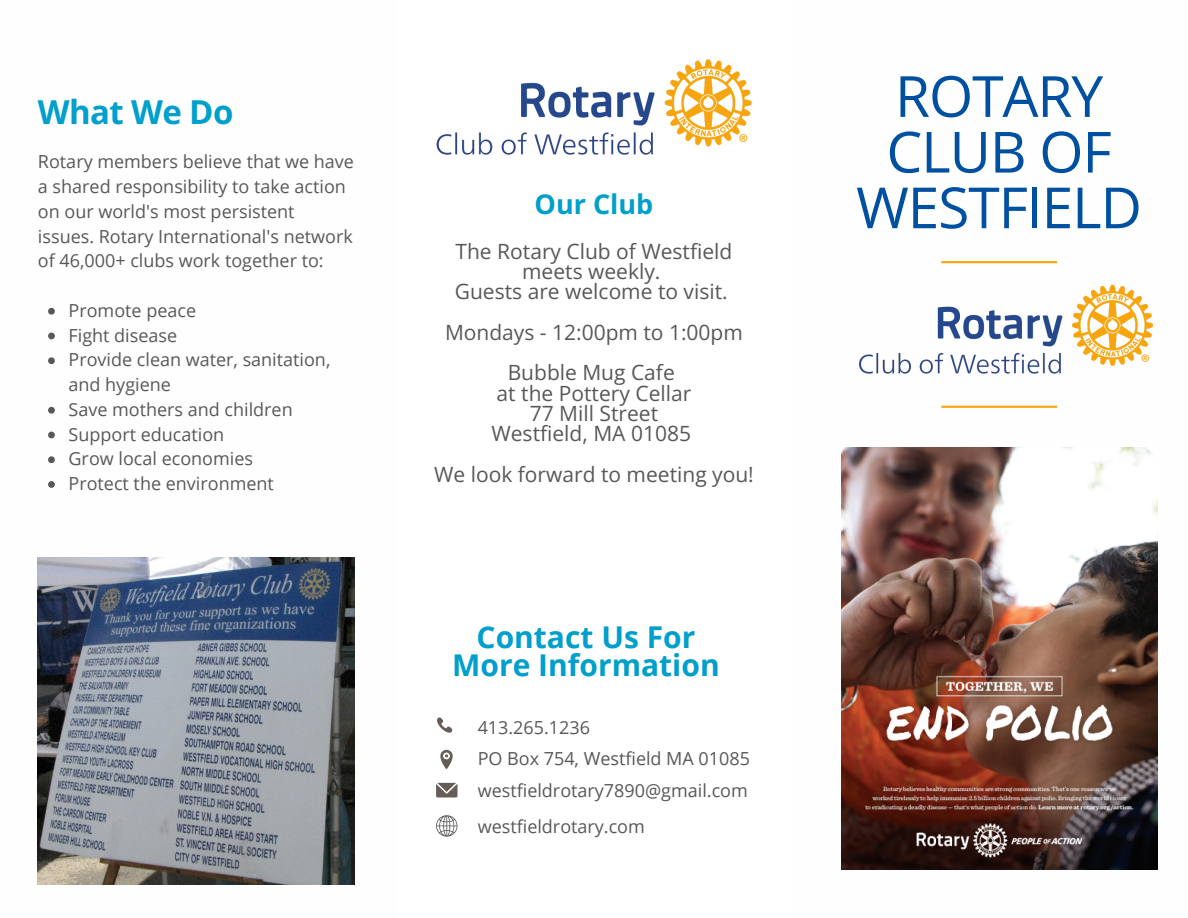
<style>
.page{position:relative;width:1188px;height:918px;background:#fff}
.page>*{position:absolute;margin:0;border:0;box-sizing:border-box;transform-origin:0 0}
.t1{font:56.85px/55.7px "Open Sans";letter-spacing:-.02em;color:#0050a2;text-align:center}
.t2{font:700 33px "Open Sans";letter-spacing:-.02em;color:#019fcb}
.t3{font:700 30px/28.2px "Open Sans";color:#019fcb;text-align:center}
.t4{font:700 27px "Open Sans";color:#019fcb}
.t5{font:21px/20.2px "Open Sans";color:#58585a;text-align:center}
.t6{font:18px/24.8px "Open Sans";color:#58585a}
</style>
<div class="page">
<img style="left:38px;top:557px;width:316px;height:327px">
<img style="left:841px;top:448px;width:316px;height:421px">
<svg style="left:437px;top:717px;width:15px;height:16px"></svg>
<svg style="left:440px;top:750px;width:13px;height:19px"></svg>
<svg style="left:436px;top:783px;width:21px;height:14px"></svg>
<hr style="left:941px;top:406px;width:116px;height:2px;background:#f7a81b">
<img style="left:859px;top:284px;width:295px;height:90px">
<img style="left:436px;top:59px;width:316px;height:96px">
<hr style="left:941px;top:261px;width:116px;height:2px;background:#f7a81b">
<svg style="left:436px;top:815px;width:21px;height:22px"></svg>
<svg style="left:48px;top:308px;width:7px;height:7px"></svg>
<svg style="left:48px;top:333px;width:7px;height:6px"></svg>
<svg style="left:48px;top:357px;width:7px;height:7px"></svg>
<svg style="left:48px;top:407px;width:7px;height:7px"></svg>
<svg style="left:48px;top:432px;width:7px;height:6px"></svg>
<svg style="left:48px;top:456px;width:7px;height:7px"></svg>
<svg style="left:48px;top:481px;width:7px;height:7px"></svg>
<p class="t2" style="left:38px;top:88px;width:197px">What We Do</p>
<p class="t6" style="left:38px;top:149px;width:318px">Rotary members believe that we have a shared responsibility to take action on our world's most persistent issues. Rotary International's network of 46,000+ clubs work together to:</p>
<p class="t6" style="left:69px;top:298px;width:129px">Promote peace</p>
<p class="t6" style="left:69px;top:322px;width:110px">Fight disease</p>
<p class="t6" style="left:69px;top:347px;width:263px">Provide clean water, sanitation, and hygiene</p>
<p class="t6" style="left:69px;top:397px;width:226px">Save mothers and children</p>
<p class="t6" style="left:69px;top:421px;width:157px">Support education</p>
<p class="t6" style="left:69px;top:446px;width:186px">Grow local economies</p>
<p class="t6" style="left:69px;top:471px;width:207px">Protect the environment</p>
<p class="t4" style="left:535px;top:185px;width:120px">Our Club</p>
<p class="t5" style="left:456px;top:241px;width:278px">The Rotary Club of Westfield meets weekly.</p>
<p class="t5" style="left:455px;top:281px;width:274px">Guests are welcome to visit.</p>
<p class="t5" style="left:445px;top:322px;width:299px">Mondays - 12:00pm to 1:00pm</p>
<p class="t5" style="left:508px;top:362px;width:169px">Bubble Mug Cafe</p>
<p class="t5" style="left:497px;top:382px;width:196px">at the Pottery Cellar</p>
<p class="t5" style="left:530px;top:403px;width:130px">77 Mill Street</p>
<p class="t5" style="left:491px;top:423px;width:201px">Westfield, MA 01085</p>
<p class="t5" style="left:434px;top:463px;width:321px">We look forward to meeting you!</p>
<p class="t3" style="left:452px;top:622px;width:269px">Contact Us For<br>More Information</p>
<p class="t6" style="left:478px;top:714px;width:114px">413.265.1236</p>
<p class="t6" style="left:478px;top:746px;width:274px">PO Box 754, Westfield MA 01085</p>
<p class="t6" style="left:478px;top:777px;width:272px">westfieldrotary7890@gmail.com</p>
<p class="t6" style="left:478px;top:814px;width:169px">westfieldrotary.com</p>
<p class="t1" style="left:856px;top:67px;width:287px">ROTARY<br>CLUB OF<br>WESTFIELD</p>
</div>
